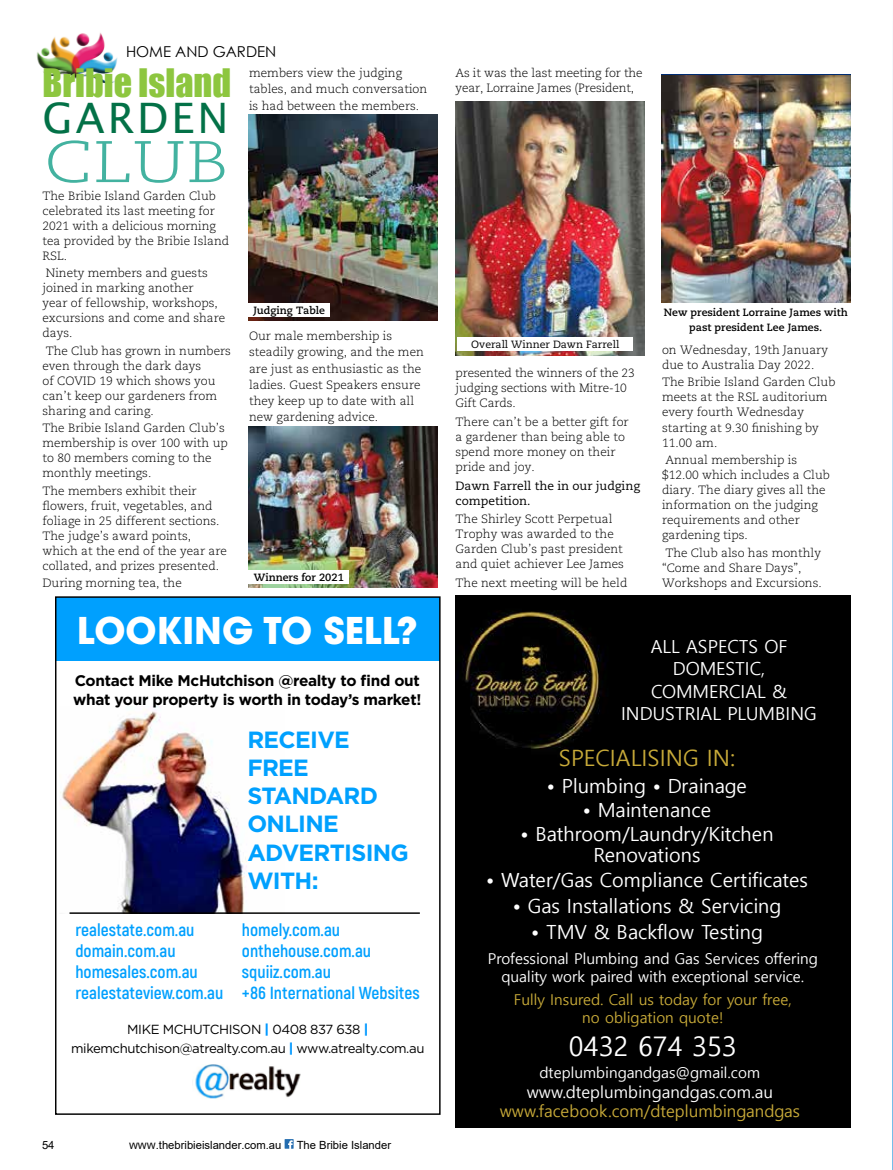
<style>
.page{position:relative;width:893px;height:1170px;background:#fff}
.page>*{position:absolute;margin:0;border:0;box-sizing:border-box;transform-origin:0 0}
.t1{font:300 58.5px "Caecilia LT Pro 45";color:#43b2a0;scale:1.21 1}
.t2{font:42px "Lucida Sans";letter-spacing:.07em;color:#037147}
.t3{font:700 36.6px "ITC Avant Garde Pro";color:#fff}
.t4{font:36px "Impact";color:#8dc63f}
.t5{font:27px "Malgun Gothic";color:#fff}
.t6{font:700 23.4px/28px "Gotham";letter-spacing:-.03em;color:#00a0fe}
.t7{font:22.5px "Malgun Gothic";color:#c8aa39}
.t8{font:19.5px/21px "Malgun Gothic";color:#fff;text-align:center}
.t9{font:18px/22.5px "Malgun Gothic";color:#fff;text-align:center}
.t10{font:700 17.55px/21px "Akrobat";color:#00a0fe}
.t11{font:16.5px "Malgun Gothic";color:#c8aa39}
.t12{font:16.5px "Malgun Gothic";color:#fff}
.t13{font:700 15.3px/18.5px "Gotham";letter-spacing:-.02em;color:#000}
.t14{font:15px/18px "Malgun Gothic";color:#fff;text-align:center}
.t15{font:15px/18px "Malgun Gothic";color:#c8aa39;text-align:center}
.t16{font:15px "Century Gothic";color:#000}
.t17{font:13.2px/19px "Gotham";letter-spacing:-.03em;color:#000;text-align:center}
.t18{font:300 12px/15px "Caecilia LT Pro 45";color:#000}
.t19{font:12px/15px "Caecilia LT Pro 55 Roman";color:#000}
.t20{font:11.25px "Arial";color:#000}
.t21{font:700 10.5px/15px "Caecilia LT Pro 75";color:#000;text-align:center}
.t22{font:10.5px "Caecilia LT Pro 55 Roman";color:#000}
.s1{font-weight:900;color:#0198ff}
</style>
<div class="page">
<svg style="left:285px;top:1139px;width:9px;height:9px"></svg>
<svg style="left:892px;top:59px;width:1px;height:1110px"></svg>
<img style="left:36px;top:33px;width:82px;height:51px">
<div style="left:455px;top:595px;width:395px;height:532px;background:#000"></div>
<img style="left:60px;top:706px;width:187px;height:207px">
<div style="left:56px;top:597px;width:384px;height:63px;background:#00a0fe"></div>
<img style="left:195px;top:1064px;width:106px;height:35px">
<hr style="left:70px;top:912px;width:350px;height:1px;background:#000">
<img style="left:249px;top:114px;width:189px;height:207px">
<img style="left:249px;top:426px;width:189px;height:161px">
<img style="left:455px;top:101px;width:189px;height:254px">
<img style="left:662px;top:76px;width:189px;height:227px">
<div style="left:249px;top:570px;width:100px;height:13px;background:#fff"></div>
<div style="left:249px;top:303px;width:81px;height:14px;background:#fff"></div>
<div style="left:458px;top:337px;width:175px;height:14px;background:#fff"></div>
<p class="t16" style="left:126px;top:41px;width:152px">HOME AND GARDEN</p>
<h3 class="t4" style="left:43px;top:54px;width:190px">Bribie Island</h3>
<h2 class="t2" style="left:43px;top:94px;width:187px">GARDEN</h2>
<h1 class="t1" style="left:44px;top:124px;width:154px">CLUB</h1>
<p class="t18" style="left:43px;top:203px;width:188px">celebrated its last meeting for<br>2021 with a delicious morning tea provided by the Bribie Island<br>RSL.</p>
<p class="t18" style="left:43px;top:265px;width:184px">Ninety members and guests joined in marking another<br>year of fellowship, workshops, excursions and come and share days.</p>
<p class="t18" style="left:43px;top:343px;width:190px">The Club has grown in numbers even through the dark days<br>of COVID 19 which shows you can’t keep our gardeners from sharing and caring.</p>
<p class="t18" style="left:43px;top:420px;width:187px">The Bribie Island Garden Club’s membership is over 100 with up to 80 members coming to the monthly meetings.</p>
<p class="t18" style="left:43px;top:482px;width:186px">The members exhibit their flowers, fruit, vegetables, and foliage in 25 different sections.<br>The judge’s award points, which at the end of the year are collated, and prizes presented.</p>
<p class="t18" style="left:43px;top:575px;width:141px">During morning tea, the</p>
<p class="t18" style="left:43px;top:188px;width:175px">The Bribie Island Garden Club</p>
<p class="t18" style="left:249px;top:65px;width:180px;line-height:16.2px">members view the judging tables, and much conversation is had between the members.</p>
<p class="t21" style="left:253px;top:303px;width:73px">Judging Table</p>
<p class="t18" style="left:249px;top:328px;width:176px;line-height:16.2px">Our male membership is steadily growing, and the men are just as enthusiastic as the ladies. Guest Speakers ensure they keep up to date with all new gardening advice.</p>
<p class="t21" style="left:254px;top:569px;width:92px">Winners for 2021</p>
<h3 class="t3" style="left:77px;top:606px;width:343px">LOOKING TO SELL?</h3>
<p class="t13" style="left:73px;top:671px;width:350px">Contact Mike McHutchison @realty to find out what your property is worth in today’s market!</p>
<h3 class="t6" style="left:247px;top:725px;width:163px">RECEIVE<br>FREE<br>STANDARD<br>ONLINE<br>ADVERTISING<br>WITH:</h3>
<h3 class="t10" style="left:75px;top:919px;width:149px">realestate.com.au domain.com.au homesales.com.au realestateview.com.au</h3>
<h3 class="t10" style="left:242px;top:919px;width:179px">homely.com.au onthehouse.com.au squiiz.com.au<br>+86 International Websites</h3>
<p class="t17" style="left:71px;top:1019px;width:355px">MIKE MCHUTCHISON <span class="s1">|</span> 0408 837 638 <span class="s1">| </span>mikemchutchison@atrealty.com.au <span class="s1">|</span> www.atrealty.com.au</p>
<p class="t20" style="left:42px;top:1136px;width:14px">54</p>
<p class="t20" style="left:129px;top:1136px;width:154px">www.thebribieislander.com.au</p>
<p class="t20" style="left:297px;top:1136px;width:96px">The Bribie Islander</p>
<p class="t18" style="left:456px;top:65px;width:189px">As it was the last meeting for the year, Lorraine James (President,</p>
<p class="t22" style="left:471px;top:337px;width:149px">Overall Winner Dawn Farrell</p>
<p class="t18" style="left:456px;top:365px;width:181px">presented the winners of the 23 judging sections with Mitre-10<br>Gift Cards.</p>
<p class="t18" style="left:456px;top:414px;width:175px">There can’t be a better gift for a gardener than being able to spend more money on their pride and joy.</p>
<p class="t19" style="left:456px;top:478px;width:186px">Dawn Farrell the in our judging competition.</p>
<p class="t18" style="left:456px;top:511px;width:170px">The Shirley Scott Perpetual<br>Trophy was awarded to the<br>Garden Club’s past president and quiet achiever Lee James</p>
<p class="t18" style="left:456px;top:575px;width:173px">The next meeting will be held</p>
<p class="t21" style="left:664px;top:305px;width:185px">New president Lorraine James with past president Lee James.</p>
<p class="t18" style="left:662px;top:342px;width:168px">on Wednesday, 19th January due to Australia Day 2022.</p>
<p class="t18" style="left:662px;top:374px;width:175px">The Bribie Island Garden Club meets at the RSL auditorium every fourth Wednesday starting at 9.30 finishing by<br>11.00 am.</p>
<p class="t18" style="left:662px;top:452px;width:169px">Annual membership is $12.00 which includes a Club diary. The diary gives all the information on the judging requirements and other gardening tips.</p>
<p class="t18" style="left:662px;top:545px;width:161px">The Club also has monthly “Come and Share Days”,<br>Workshops and Excursions.</p>
<h3 class="t9" style="left:621px;top:635px;width:197px">ALL ASPECTS OF<br>DOMESTIC,<br>COMMERCIAL &amp;<br>INDUSTRIAL PLUMBING</h3>
<h3 class="t7" style="left:559px;top:744px;width:178px">SPECIALISING IN:</h3>
<h3 class="t8" style="left:547px;top:775px;width:202px">• Plumbing • Drainage</h3>
<h3 class="t8" style="left:583px;top:799px;width:130px">• Maintenance</h3>
<h3 class="t8" style="left:520px;top:823px;width:255px">• Bathroom/Laundry/Kitchen<br>Renovations</h3>
<h3 class="t8" style="left:486px;top:870px;width:323px">• Water/Gas Compliance Certificates</h3>
<h3 class="t8" style="left:513px;top:895px;width:270px">• Gas Installations &amp; Servicing</h3>
<h3 class="t8" style="left:531px;top:921px;width:233px">• TMV &amp; Backflow Testing</h3>
<p class="t14" style="left:488px;top:950px;width:331px">Professional Plumbing and Gas Services offering quality work paired with exceptional service.</p>
<p class="t15" style="left:514px;top:990px;width:279px">Fully Insured. Call us today for your free, no obligation quote!</p>
<h3 class="t5" style="left:569px;top:1030px;width:169px">0432 674 353</h3>
<p class="t14" style="left:540px;top:1063px;width:222px">dteplumbingandgas@gmail.com</p>
<h3 class="t12" style="left:527px;top:1081px;width:248px">www.dteplumbingandgas.com.au</h3>
<h3 class="t11" style="left:500px;top:1101px;width:302px">www.facebook.com/dteplumbingandgas</h3>
</div>
